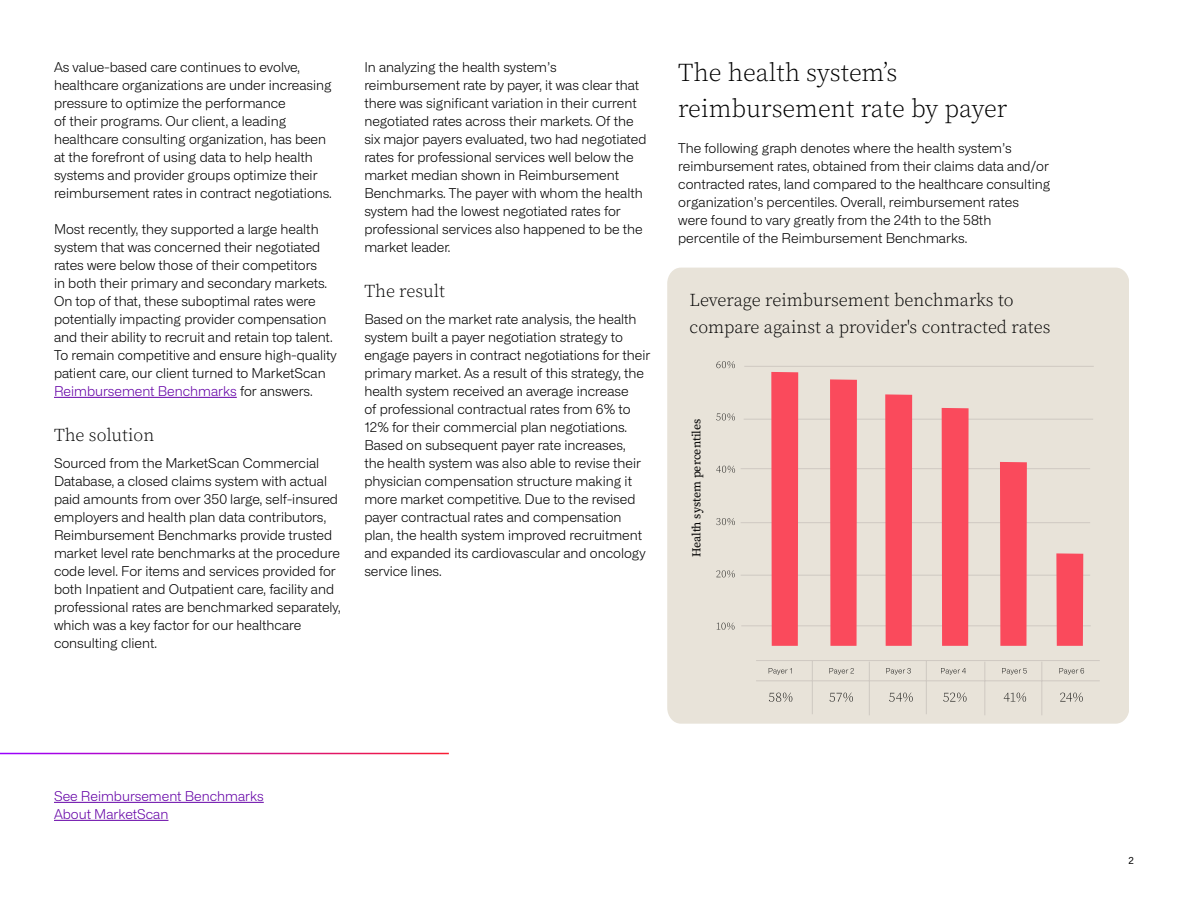
<style>
.page{position:relative;width:1188px;height:918px;background:#fff}
.page>*{position:absolute;margin:0;border:0;box-sizing:border-box;transform-origin:0 0}
.Standard_Copy__Alliance_No_1_Light__9pt{font:300 25.5px/36px "Source Serif Pro";color:#000}
.H4_Subhead__SSP_Light__14pt{font:300 18px/27px "Source Serif Pro";color:#000}
.Standard_Copy__Alliance_No_1_Light__9pt-2{font:300 13.5px/18px "Alliance No.1";color:#000}
.Standard_Copy__Alliance_No_1_Light__9pt-3{font:300 13.5px/18px "Alliance No.1";color:#6400a6}
.H4_Subhead__SSP_Light__14pt-2{font:12px "Source Serif Pro";color:#000}
.t1{font:9.75px "Alliance No.1";color:#000}
.s1{color:#6400a6}
</style>
<div class="page">
<hr style="left:54px;top:397px;width:183px;height:1px;background:#6400a6">
<hr style="left:54px;top:802px;width:210px;height:1px;background:#6400a6">
<hr style="left:54px;top:820px;width:114px;height:1px;background:#6400a6">
<div style="left:667px;top:268px;width:461px;height:456px;background:#e8e3d9"></div>
<hr style="left:741px;top:625px;width:350px;height:1px;background:#cfc9c2">
<hr style="left:741px;top:575px;width:349px;height:1px;background:#cfc9c2">
<hr style="left:741px;top:522px;width:349px;height:1px;background:#cfc9c2">
<hr style="left:741px;top:468px;width:349px;height:1px;background:#cfc9c2">
<hr style="left:744px;top:419px;width:349px;height:1px;background:#cfc9c2">
<hr style="left:744px;top:366px;width:350px;height:1px;background:#cfc9c2">
<div style="left:1056px;top:553px;width:27px;height:93px;background:#fa4a5c"></div>
<div style="left:1000px;top:462px;width:27px;height:184px;background:#fa4a5c"></div>
<div style="left:942px;top:408px;width:27px;height:238px;background:#fa4a5c"></div>
<div style="left:885px;top:394px;width:27px;height:252px;background:#fa4a5c"></div>
<div style="left:830px;top:379px;width:27px;height:267px;background:#fa4a5c"></div>
<div style="left:771px;top:372px;width:27px;height:274px;background:#fa4a5c"></div>
<svg style="left:769px;top:668px;width:23px;height:7px"></svg>
<svg style="left:829px;top:668px;width:25px;height:7px"></svg>
<svg style="left:886px;top:668px;width:25px;height:7px"></svg>
<svg style="left:941px;top:668px;width:25px;height:7px"></svg>
<svg style="left:1002px;top:668px;width:25px;height:7px"></svg>
<svg style="left:1059px;top:668px;width:25px;height:7px"></svg>
<svg style="left:769px;top:693px;width:23px;height:9px"></svg>
<svg style="left:717px;top:623px;width:17px;height:7px"></svg>
<svg style="left:716px;top:570px;width:19px;height:8px"></svg>
<svg style="left:716px;top:518px;width:19px;height:7px"></svg>
<svg style="left:716px;top:466px;width:19px;height:7px"></svg>
<svg style="left:716px;top:413px;width:19px;height:8px"></svg>
<svg style="left:716px;top:361px;width:19px;height:7px"></svg>
<svg style="left:830px;top:693px;width:23px;height:9px"></svg>
<svg style="left:889px;top:693px;width:24px;height:9px"></svg>
<svg style="left:943px;top:693px;width:24px;height:9px"></svg>
<svg style="left:1004px;top:693px;width:22px;height:9px"></svg>
<svg style="left:1060px;top:693px;width:23px;height:9px"></svg>
<hr style="left:756px;top:680px;width:344px;height:1px;background:#cfc9c2">
<hr style="left:756px;top:660px;width:344px;height:1px;background:#cfc9c2">
<hr style="left:812px;top:661px;width:1px;height:53px;background:#cfc9c2">
<hr style="left:869px;top:662px;width:1px;height:53px;background:#cfc9c2">
<hr style="left:926px;top:661px;width:1px;height:53px;background:#cfc9c2">
<hr style="left:984px;top:662px;width:1px;height:53px;background:#cfc9c2">
<hr style="left:1041px;top:662px;width:1px;height:53px;background:#cfc9c2">
<p class="Standard_Copy__Alliance_No_1_Light__9pt-2" style="left:54px;top:58px;width:279px">As value-based care continues to evolve, healthcare organizations are under increasing pressure to optimize the performance<br>of their programs. Our client, a leading healthcare consulting organization, has been at the forefront of using data to help health systems and provider groups optimize their reimbursement rates in contract negotiations.</p>
<p class="Standard_Copy__Alliance_No_1_Light__9pt-2" style="left:54px;top:220px;width:284px">Most recently, they supported a large health system that was concerned their negotiated rates were below those of their competitors<br>in both their primary and secondary markets.<br>On top of that, these suboptimal rates were potentially impacting provider compensation and their ability to recruit and retain top talent.<br>To remain competitive and ensure high-quality patient care, our client turned to MarketScan <span class="s1">Reimbursement Benchmarks</span> for answers.</p>
<p class="H4_Subhead__SSP_Light__14pt" style="left:54px;top:422px;width:102px">The solution</p>
<p class="Standard_Copy__Alliance_No_1_Light__9pt-2" style="left:54px;top:454px;width:288px">Sourced from the MarketScan Commercial Database, a closed claims system with actual paid amounts from over 350 large, self-insured employers and health plan data contributors, Reimbursement Benchmarks provide trusted market level rate benchmarks at the procedure code level. For items and services provided for both Inpatient and Outpatient care, facility and professional rates are benchmarked separately, which was a key factor for our healthcare consulting client.</p>
<p class="Standard_Copy__Alliance_No_1_Light__9pt-2" style="left:364px;top:58px;width:284px">In analyzing the health system’s reimbursement rate by payer, it was clear that there was significant variation in their current negotiated rates across their markets. Of the six major payers evaluated, two had negotiated rates for professional services well below the market median shown in Reimbursement Benchmarks. The payer with whom the health system had the lowest negotiated rates for professional services also happened to be the market leader.</p>
<p class="H4_Subhead__SSP_Light__14pt" style="left:364px;top:278px;width:82px">The result</p>
<p class="Standard_Copy__Alliance_No_1_Light__9pt-2" style="left:364px;top:310px;width:288px">Based on the market rate analysis, the health system built a payer negotiation strategy to engage payers in contract negotiations for their primary market. As a result of this strategy, the health system received an average increase<br>of professional contractual rates from 6% to 12% for their commercial plan negotiations.<br>Based on subsequent payer rate increases,<br>the health system was also able to revise their physician compensation structure making it more market competitive. Due to the revised payer contractual rates and compensation plan, the health system improved recruitment and expanded its cardiovascular and oncology service lines.</p>
<p class="Standard_Copy__Alliance_No_1_Light__9pt" style="left:678px;top:55px;width:331px">The health system’s reimbursement rate by payer</p>
<p class="Standard_Copy__Alliance_No_1_Light__9pt-2" style="left:678px;top:139px;width:374px">The following graph denotes where the health system’s reimbursement rates, obtained from their claims data and/or contracted rates, land compared to the healthcare consulting organization’s percentiles. Overall, reimbursement rates were found to vary greatly from the 24th to the 58th percentile of the Reimbursement Benchmarks.</p>
<p class="H4_Subhead__SSP_Light__14pt" style="left:690px;top:287px;width:362px">Leverage reimbursement benchmarks to compare against a provider's contracted rates</p>
<p class="H4_Subhead__SSP_Light__14pt-2" style="left:689px;top:557px;width:140px;rotate:-90deg">Health system percentiles</p>
<p class="Standard_Copy__Alliance_No_1_Light__9pt-3" style="left:54px;top:787px;width:211px">See Reimbursement Benchmarks<br>About MarketScan</p>
<p class="t1" style="left:1129px;top:854px;width:7px">2</p>
</div>
